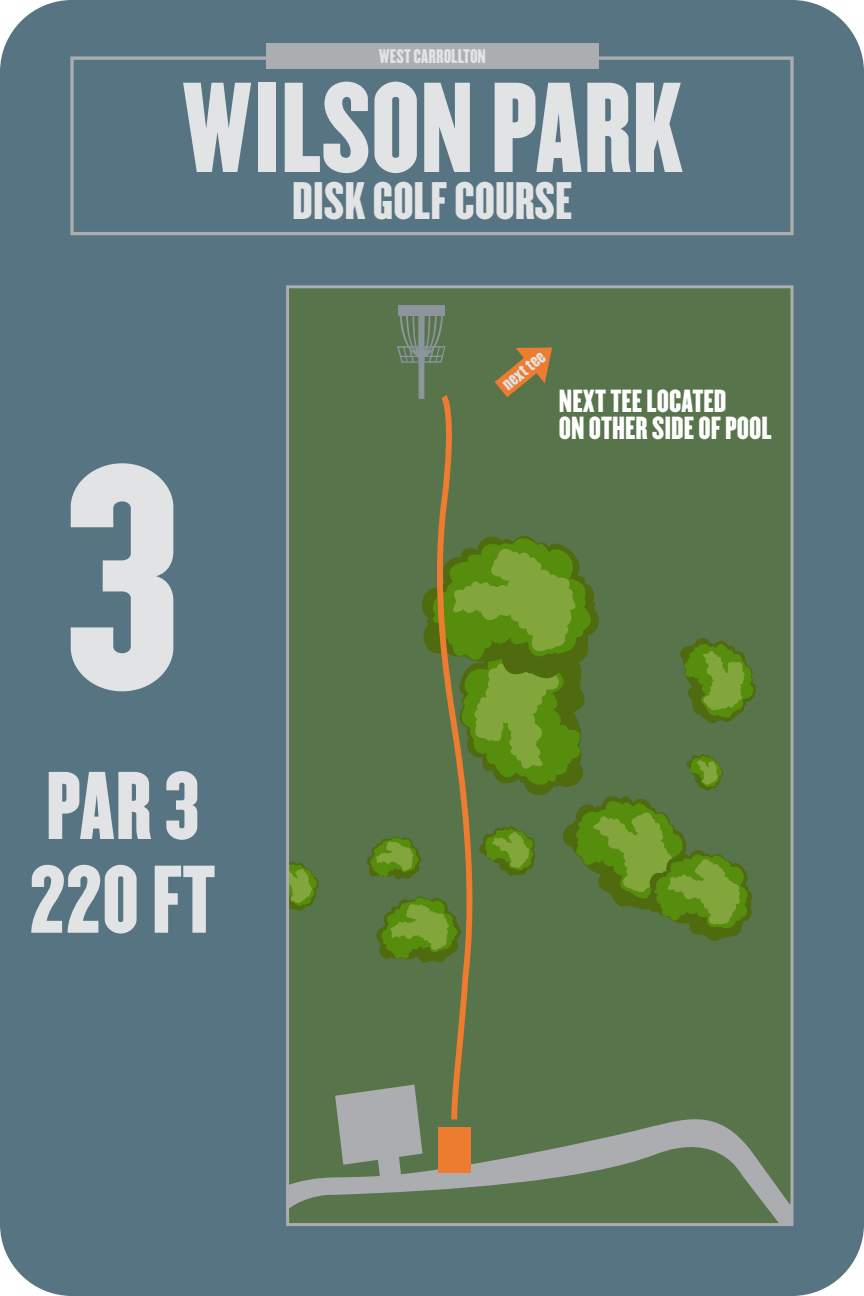
<style>
.page{position:relative;width:864px;height:1296px;background:#577483}
.page>*{position:absolute;margin:0;border:0;box-sizing:border-box;transform-origin:0 0}
.t1{font:278.1px "Champion HTF Lightweight";color:#e2e3e4}
.t2{font:111.6px "Champion HTF Lightweight";color:#e2e3e4}
.t3{font:83.8px/93.7px "Champion HTF Lightweight";color:#e2e3e4}
.t4{font:46.1px "Champion HTF Lightweight";color:#e2e3e4}
.t5{font:27.9px/26.3px "Champion HTF Lightweight";color:#fff}
.t6{font:17.4px "Champion HTF Lightweight";color:#e2e3e4}
.t7{font:17.3px "Champion HTF Lightweight";color:#e2e3e4}
</style>
<div class="page">
<div style="left:70px;top:56px;width:724px;height:179px;border:3px solid #abadb0"></div>
<div style="left:266px;top:43px;width:333px;height:26px;background:#abadb0"></div>
<div style="left:290px;top:289px;width:500px;height:796px;background:#57744b"></div>
<svg style="left:290px;top:859px;width:30px;height:54px"></svg>
<svg style="left:290px;top:1085px;width:500px;height:137px;fill:#57744b"></svg>
<div style="left:438px;top:1127px;width:33px;height:46px;background:#ed7c31"></div>
<div style="left:286px;top:285px;width:508px;height:941px;border:3px solid #abadb0"></div>
<div style="left:398px;top:305px;width:47px;height:10px;background:#8c959d"></div>
<svg style="left:367px;top:315px;width:391px;height:811px"></svg>
<p class="t7" style="left:379px;top:45px;width:109px">WEST CARROLLTON</p>
<h2 class="t2" style="left:182px;top:55px;width:503px">WILSON PARK</h2>
<h3 class="t4" style="left:292px;top:171px;width:282px">DISK GOLF COURSE</h3>
<h1 class="t1" style="left:65px;top:397px;width:117px">3</h1>
<h3 class="t3" style="left:30px;top:761px;width:187px">PAR 3<br>220 FT</h3>
<p class="t6" style="left:497px;top:377px;width:52px;rotate:-39deg">next tee</p>
<p class="t5" style="left:559px;top:389px;width:214px">NEXT TEE LOCATED<br>ON OTHER SIDE OF POOL</p>
</div>
